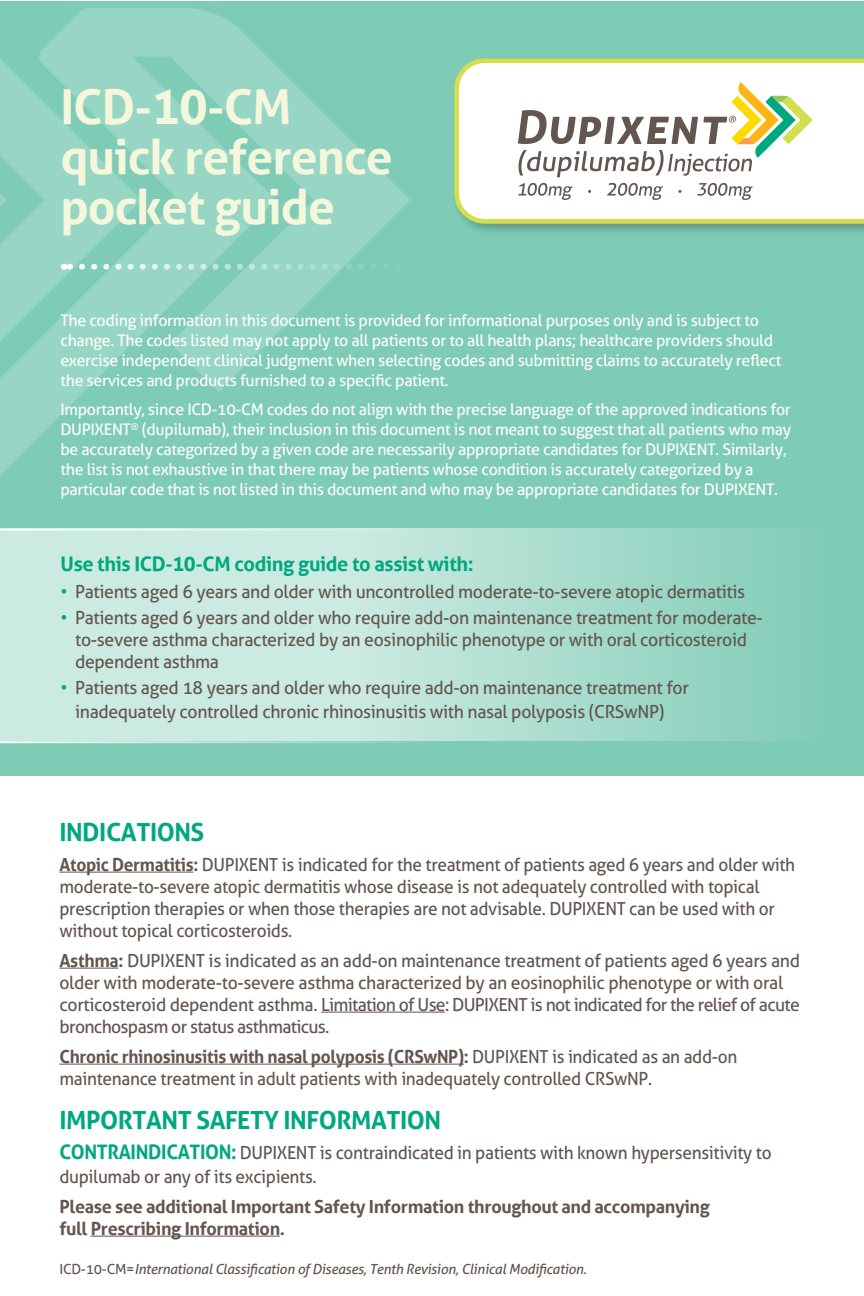
<style>
.page{position:relative;width:864px;height:1296px;background:#fff}
.page>*{position:absolute;margin:0;border:0;box-sizing:border-box;transform-origin:0 0}
.t1{font:700 48px/50px "Aller";letter-spacing:-.02em;color:#f4f7db}
.t2{font:700 25px "Aller";letter-spacing:-.02em;color:#00a880}
.t3{font:700 20px "Aller";letter-spacing:-.02em;color:#00a880}
.t4{font:18px/22px "Aller";letter-spacing:-.02em;color:#63554f}
.t5{font:18px/22px "Aller";letter-spacing:-.02em;color:#63554f;scale:.96 1}
.t6{font:700 18px/22px "Aller";letter-spacing:-.02em;color:#63554f}
.t7{font:16px/20px "Aller";letter-spacing:-.02em;color:#fff}
.t8{font:italic 14px "Aller";letter-spacing:-.02em;color:#63554f}
.s1{color:#00a880}
.s2{font-weight:700}
.s3{font-weight:700;font-size:20px;color:#00a880}
.s4{font-style:normal}
</style>
<div class="page">
<div style="left:1px;top:1px;width:863px;height:775px;background:#7ecbb6"></div>
<svg style="left:276px;top:66px;width:134px;height:268px"></svg>
<svg style="left:1px;top:14px;width:275px;height:460px"></svg>
<div style="left:142px;top:8px;width:72px;height:49px;background:#97d5c4"></div>
<svg style="left:7px;top:8px;width:135px;height:379px;fill:#97d5c4"></svg>
<svg style="left:1px;top:14px;width:6px;height:377px"></svg>
<hr style="left:59px;top:872px;width:134px;height:1px;background:#63554f">
<hr style="left:59px;top:968px;width:59px;height:1px;background:#63554f">
<hr style="left:321px;top:1012px;width:124px;height:1px;background:#63554f">
<hr style="left:59px;top:1064px;width:405px;height:1px;background:#63554f">
<hr style="left:91px;top:1236px;width:189px;height:1px;background:#63554f">
<svg style="left:64px;top:264px;width:346px;height:6px"></svg>
<svg style="left:1px;top:529px;width:772px;height:212px;background:#b9e2d7"></svg>
<hr style="left:1px;top:741px;width:440px;height:2px;background:#fff">
<hr style="left:1px;top:529px;width:440px;height:2px;background:#fff">
<div style="left:451px;top:55px;width:413px;height:182px;background:#000;opacity:.25"></div>
<svg style="left:454px;top:58px;width:410px;height:166px;background:#f7f9e8"></svg>
<svg style="left:518px;top:82px;width:295px;height:95px;background:#dfded0"></svg>
<svg style="left:697px;top:183px;width:55px;height:17px"></svg>
<svg style="left:607px;top:183px;width:56px;height:17px"></svg>
<svg style="left:678px;top:190px;width:4px;height:3px"></svg>
<svg style="left:518px;top:183px;width:54px;height:17px"></svg>
<h1 class="t1" style="left:60px;top:81px;width:334px">ICD-10-CM quick reference pocket guide</h1>
<p class="t7" style="left:60px;top:311px;width:723px">The coding information in this document is provided for informational purposes only and is subject to change. The codes listed may not apply to all patients or to all health plans; healthcare providers should exercise independent clinical judgment when selecting codes and submitting claims to accurately reflect the services and products furnished to a specific patient.</p>
<p class="t7" style="left:60px;top:400px;width:732px">Importantly, since ICD-10-CM codes do not align with the precise language of the approved indications for DUPIXENT<sup>®</sup> (dupilumab), their inclusion in this document is not meant to suggest that all patients who may be accurately categorized by a given code are necessarily appropriate candidates for DUPIXENT. Similarly, the list is not exhaustive in that there may be patients whose condition is accurately categorized by a particular code that is not listed in this document and who may be appropriate candidates for DUPIXENT.</p>
<p class="t3" style="left:61px;top:552px;width:415px">Use this ICD-10-CM coding guide to assist with:</p>
<p class="t4" style="left:61px;top:580px;width:686px"><span class="s1">•</span> Patients aged 6 years and older with uncontrolled moderate-to-severe atopic dermatitis</p>
<p class="t4" style="left:75px;top:606px;width:689px;text-indent:-14px"><span class="s1">•</span> Patients aged 6 years and older who require add-on maintenance treatment for moderate&shy;to-severe asthma characterized by an eosinophilic phenotype or with oral corticosteroid dependent asthma</p>
<p class="t4" style="left:61px;top:676px;width:630px;line-height:24px;text-align:center"><span class="s1">•</span> Patients aged 18 years and older who require add-on maintenance treatment for inadequately controlled chronic rhinosinusitis with nasal polyposis (CRSwNP)</p>
<h2 class="t2" style="left:59px;top:816px;width:146px">INDICATIONS</h2>
<p class="t5" style="left:59px;top:853px;width:768px"><span class="s2">Atopic Dermatitis:</span> DUPIXENT is indicated for the treatment of patients aged 6 years and older with moderate-to-severe atopic dermatitis whose disease is not adequately controlled with topical prescription therapies or when those therapies are not advisable. DUPIXENT can be used with or without topical corticosteroids.</p>
<p class="t4" style="left:59px;top:949px;width:742px"><span class="s2">Asthma:</span> DUPIXENT is indicated as an add-on maintenance treatment of patients aged 6 years and older with moderate-to-severe asthma characterized by an eosinophilic phenotype or with oral corticosteroid dependent asthma. Limitation of Use: DUPIXENT is not indicated for the relief of acute bronchospasm or status asthmaticus.</p>
<p class="t5" style="left:59px;top:1045px;width:708px"><span class="s2">Chronic rhinosinusitis with nasal polyposis (CRSwNP):</span> DUPIXENT is indicated as an add-on maintenance treatment in adult patients with inadequately controlled CRSwNP.</p>
<h2 class="t2" style="left:59px;top:1104px;width:383px">IMPORTANT SAFETY INFORMATION</h2>
<p class="t5" style="left:59px;top:1140px;width:743px;line-height:24px"><span class="s3">CONTRAINDICATION:</span> DUPIXENT is contraindicated in patients with known hypersensitivity to dupilumab or any of its excipients.</p>
<p class="t6" style="left:59px;top:1195px;width:652px">Please see additional Important Safety Information throughout and accompanying full Prescribing Information.</p>
<p class="t8" style="left:59px;top:1260px;width:529px"><span class="s4">ICD-10-CM=</span>International Classification of Diseases, Tenth Revision, Clinical Modification<span class="s4">.</span></p>
</div>
